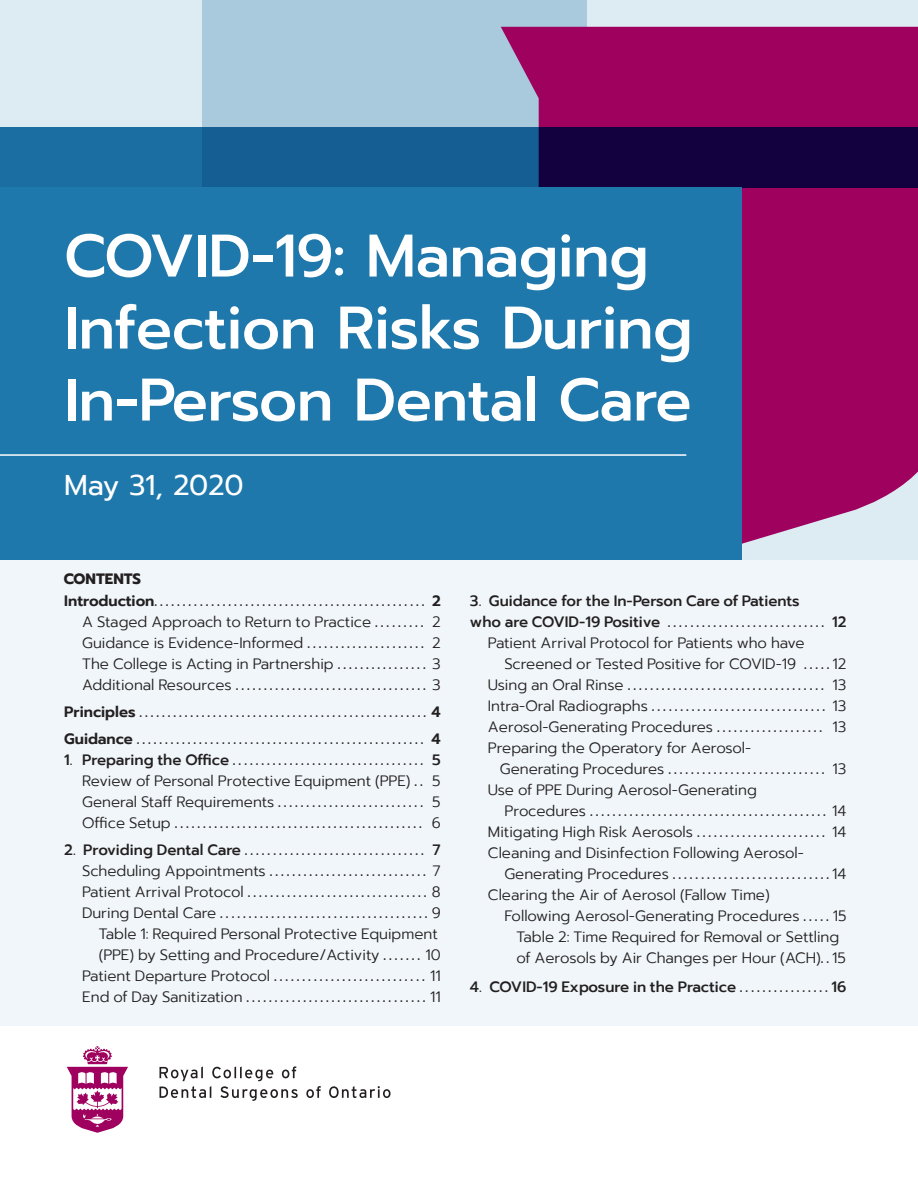
<style>
.page{position:relative;width:918px;height:1188px;background:#fff}
.page>*{position:absolute;margin:0;border:0;box-sizing:border-box;transform-origin:0 0}
.t1{font:500 60px/72px "Prompt";letter-spacing:-.01em;color:#fff}
.t2{font:28.5px "Prompt";letter-spacing:-.01em;color:#fff}
.body{font:600 15px "Prompt";color:#231f20}
.body-2{font:300 15px/21px "Prompt";color:#231f20}
.body-3{font:500 15px "Prompt";color:#231f20}
.body-4{font:700 15px "Prompt";color:#231f20}
.s1{font-weight:600}
.s2{font-weight:300}
.s3{font-weight:500}
</style>
<div class="page">
<div style="left:0;top:0;width:918px;height:1026px;background:#f0f6f9"></div>
<div style="left:0;top:0;width:918px;height:560px;background:#ddebf2"></div>
<div style="left:202px;top:0;width:384px;height:196px;background:#a9c9dc"></div>
<svg style="left:67px;top:1046px;width:61px;height:87px"></svg>
<svg style="left:159px;top:1066px;width:139px;height:35px"></svg>
<svg style="left:306px;top:1086px;width:15px;height:12px"></svg>
<svg style="left:329px;top:1086px;width:62px;height:12px"></svg>
<svg style="left:501px;top:27px;width:417px;height:517px;fill:#9e015e"></svg>
<svg style="left:0;top:127px;width:918px;height:60px"></svg>
<div style="left:0;top:187px;width:741px;height:373px;background:#1f78ab"></div>
<hr style="left:0;top:454px;width:686px;height:2px;background:#fff">
<p class="t1" style="left:64px;top:220px;width:630px">COVID-19: Managing<br>Infection Risks During<br>In-Person Dental Care</p>
<p class="t2" style="left:64px;top:465px;width:181px">May 31, 2020</p>
<p class="body-4" style="left:64px;top:567px;width:79px">CONTENTS</p>
<p class="body" style="left:64px;top:590px;width:378px">Introduction................................................ 2</p>
<p class="body-2" style="left:82px;top:611px;width:360px">A Staged Approach to Return to Practice <span class="s1">. . . . . . . . .</span> 2</p>
<p class="body-2" style="left:82px;top:632px;width:360px">Guidance is Evidence-Informed <span class="s1">. . . . . . . . . . . . . . . . . . . . .</span> 2</p>
<p class="body-2" style="left:82px;top:653px;width:360px">The College is Acting in Partnership <span class="s1">. . . . . . . . . . . . . . . .</span> 3</p>
<p class="body" style="left:82px;top:674px;width:360px"><span class="s2">Additional Resources</span> .................................. <span class="s2">3</span></p>
<p class="body" style="left:64px;top:701px;width:378px">Principles ................................................... 4</p>
<p class="body" style="left:64px;top:728px;width:378px">Guidance ................................................... 4</p>
<p class="body" style="left:64px;top:749px;width:378px"><span class="s3">1. Preparing the Office</span> .................................. <span class="s3">5</span></p>
<p class="body-2" style="left:82px;top:770px;width:360px">Review of Personal Protective Equipment (PPE) <span class="s1">. .</span> 5</p>
<p class="body" style="left:82px;top:791px;width:360px"><span class="s2">General Staff Requirements</span> .......................... <span class="s2">5</span></p>
<p class="body" style="left:82px;top:812px;width:360px"><span class="s2">OfficeSetup</span>............................................ <span class="s2">6</span></p>
<p class="body" style="left:64px;top:839px;width:378px"><span class="s3">2. Providing Dental Care</span> ................................ <span class="s3">7</span></p>
<p class="body" style="left:82px;top:860px;width:360px"><span class="s2">Scheduling Appointments</span> ............................ <span class="s2">7</span></p>
<p class="body" style="left:82px;top:881px;width:360px"><span class="s2">Patient Arrival Protocol</span> ................................ <span class="s2">8</span></p>
<p class="body" style="left:82px;top:902px;width:360px"><span class="s2">During Dental Care</span> .....................................<span class="s2">9</span></p>
<p class="body-2" style="left:99px;top:923px;width:341px">Table 1: Required Personal Protective Equipment</p>
<p class="body-2" style="left:99px;top:944px;width:343px">(PPE) by Setting and Procedure/Activity <span class="s1">. . . . . . .</span> 10</p>
<p class="body" style="left:82px;top:965px;width:360px"><span class="s2">Patient Departure Protocol</span> ........................... <span class="s2">11</span></p>
<p class="body" style="left:82px;top:986px;width:360px"><span class="s2">End of Day Sanitization</span> ................................ <span class="s2">11</span></p>
<p class="body-3" style="left:470px;top:590px;width:331px">3. Guidance for the In-Person Care of Patients</p>
<p class="body" style="left:470px;top:611px;width:378px"><span class="s3">who are COVID-19 Positive</span> ............................ <span class="s3">12</span></p>
<p class="body-2" style="left:504px;top:632px;width:344px;text-indent:-16px">Patient Arrival Protocol for Patients who have<br>Screened or Tested Positive for COVID-19 <span class="s1">. . . . .</span> 12</p>
<p class="body" style="left:488px;top:674px;width:360px"><span class="s2">Using an Oral Rinse</span> ................................... <span class="s2">13</span></p>
<p class="body" style="left:488px;top:695px;width:360px"><span class="s2">Intra-Oral Radiographs</span> ............................... <span class="s2">13</span></p>
<p class="body-2" style="left:488px;top:716px;width:360px">Aerosol-Generating Procedures <span class="s1">. . . . . . . . . . . . . . . . . . .</span> 13</p>
<p class="body-2" style="left:500px;top:737px;width:348px;text-indent:-12px">Preparing the Operatory for Aerosol-<br>Generating Procedures <span class="s1">............................</span> 13</p>
<p class="body-2" style="left:504px;top:779px;width:344px;text-indent:-16px">Use of PPE During Aerosol-Generating<br>Procedures <span class="s1">..........................................</span> 14</p>
<p class="body-2" style="left:488px;top:821px;width:360px">Mitigating High Risk Aerosols <span class="s1">.......................</span> 14</p>
<p class="body-2" style="left:504px;top:842px;width:344px;text-indent:-16px">Cleaning and Disinfection Following Aerosol-<br>Generating Procedures <span class="s1">............................</span>14</p>
<p class="body-2" style="left:504px;top:884px;width:343px;text-indent:-16px">Clearing the Air of Aerosol (Fallow Time)<br>Following Aerosol-Generating Procedures <span class="s1">. . . . .</span> 15</p>
<p class="body-2" style="left:516px;top:926px;width:331px">Table 2: Time Required for Removal or Settling of Aerosols by Air Changes per Hour (ACH)<span class="s1">. .</span> 15</p>
<p class="body-3" style="left:470px;top:976px;width:378px">4. COVID-19 Exposure in the Practice <span class="s1">. . . . . . . . . . . . . . . .</span> 16</p>
</div>
